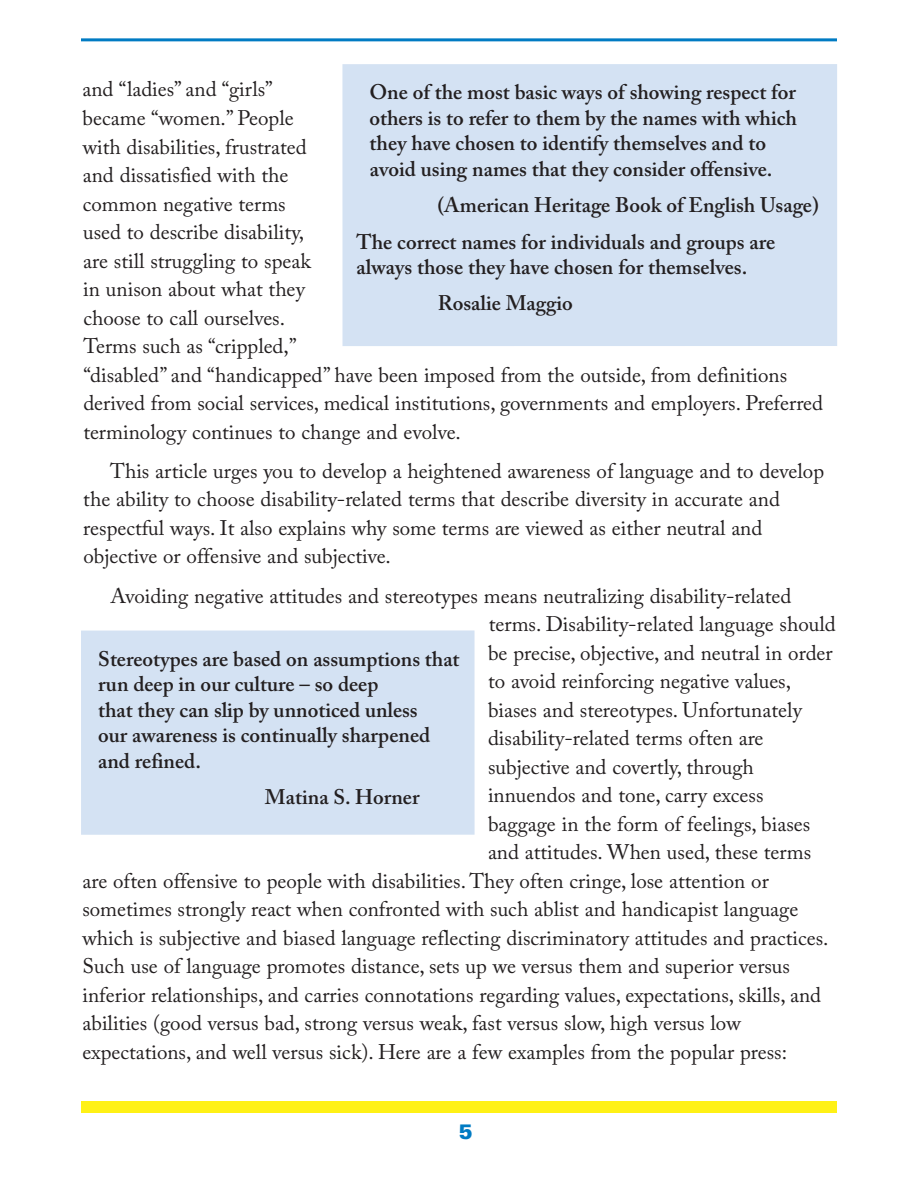
<style>
.page{position:relative;width:918px;height:1188px;background:#fff}
.page>*{position:absolute;margin:0;border:0;box-sizing:border-box;transform-origin:0 0}
.t1{font:21px/28.5px "Adobe Caslon Pro";color:#231f20}
.t2{font:600 21px "Adobe Caslon Pro";color:#231f20}
.t3{font:900 21px "Univers";color:#007bc3}
</style>
<div class="page">
<div style="left:342px;top:64px;width:495px;height:282px;background:#d4e2f3"></div>
<div style="left:81px;top:630px;width:394px;height:205px;background:#d4e2f3"></div>
<div style="left:81px;top:1101px;width:756px;height:12px;background:#fff116"></div>
<hr style="left:81px;top:38px;width:756px;height:3px;background:#007bc3">
<p class="t1" style="left:82px;top:78px;width:192px">and “ladies” and “girls”</p>
<p class="t2" style="left:369px;top:84px;width:428px">One of the most basic ways of showing respect for</p>
<p class="t1" style="left:83px;top:106px;width:213px">became “women.” People</p>
<p class="t2" style="left:370px;top:110px;width:429px">others is to refer to them by the names with which</p>
<p class="t1" style="left:83px;top:135px;width:226px">with disabilities, frustrated</p>
<p class="t2" style="left:370px;top:136px;width:398px">they have chosen to identify themselves and to</p>
<p class="t1" style="left:83px;top:163px;width:207px">and dissatisfied with the</p>
<p class="t2" style="left:370px;top:161px;width:404px">avoid using names that they consider offensive.</p>
<p class="t1" style="left:83px;top:192px;width:204px">common negative terms</p>
<p class="t2" style="left:437px;top:197px;width:383px">(American Heritage Book of English Usage)</p>
<p class="t1" style="left:83px;top:220px;width:223px">used to describe disability,</p>
<p class="t2" style="left:356px;top:234px;width:420px">The correct names for individuals and groups are</p>
<p class="t1" style="left:83px;top:249px;width:229px">are still struggling to speak</p>
<p class="t2" style="left:357px;top:259px;width:392px">always those they have chosen for themselves.</p>
<p class="t1" style="left:83px;top:277px;width:223px">in unison about what they</p>
<p class="t2" style="left:438px;top:296px;width:137px">Rosalie Maggio</p>
<p class="t1" style="left:83px;top:306px;width:741px">choose to call ourselves.<br>Terms such as “crippled,”<br>“disabled” and “handicapped” have been imposed from the outside, from definitions derived from social services, medical institutions, governments and employers. Preferred terminology continues to change and evolve.</p>
<p class="t1" style="left:83px;top:459px;width:742px;text-indent:27px">This article urges you to develop a heightened awareness of language and to develop the ability to choose disability-related terms that describe diversity in accurate and respectful ways. It also explains why some terms are viewed as either neutral and objective or offensive and subjective.</p>
<p class="t1" style="left:110px;top:584px;width:683px">Avoiding negative attitudes and stereotypes means neutralizing disability-related</p>
<p class="t1" style="left:489px;top:612px;width:348px">terms. Disability-related language should</p>
<p class="t2" style="left:98px;top:651px;width:363px">Stereotypes are based on assumptions that</p>
<p class="t1" style="left:488px;top:641px;width:346px">be precise, objective, and neutral in order</p>
<p class="t2" style="left:98px;top:676px;width:282px">run deep in our culture – so deep</p>
<p class="t1" style="left:488px;top:669px;width:305px">to avoid reinforcing negative values,</p>
<p class="t2" style="left:98px;top:702px;width:321px">that they can slip by unnoticed unless</p>
<p class="t1" style="left:488px;top:698px;width:315px">biases and stereotypes. Unfortunately</p>
<p class="t2" style="left:98px;top:727px;width:334px">our awareness is continually sharpened</p>
<p class="t1" style="left:488px;top:726px;width:277px">disability-related terms often are</p>
<p class="t2" style="left:98px;top:753px;width:104px">and refined.</p>
<p class="t1" style="left:488px;top:755px;width:267px">subjective and covertly, through</p>
<p class="t2" style="left:265px;top:789px;width:156px">Matina S. Horner</p>
<p class="t1" style="left:488px;top:783px;width:325px">innuendos and tone, carry excess baggage in the form of feelings, biases and attitudes. When used, these terms</p>
<p class="t1" style="left:82px;top:869px;width:748px">are often offensive to people with disabilities. They often cringe, lose attention or sometimes strongly react when confronted with such ablist and handicapist language which is subjective and biased language reflecting discriminatory attitudes and practices.<br>Such use of language promotes distance, sets up we versus them and superior versus inferior relationships, and carries connotations regarding values, expectations, skills, and abilities (good versus bad, strong versus weak, fast versus slow, high versus low expectations, and well versus sick). Here are a few examples from the popular press:</p>
<p class="t3" style="left:459px;top:1123px;width:16px">5</p>
</div>
